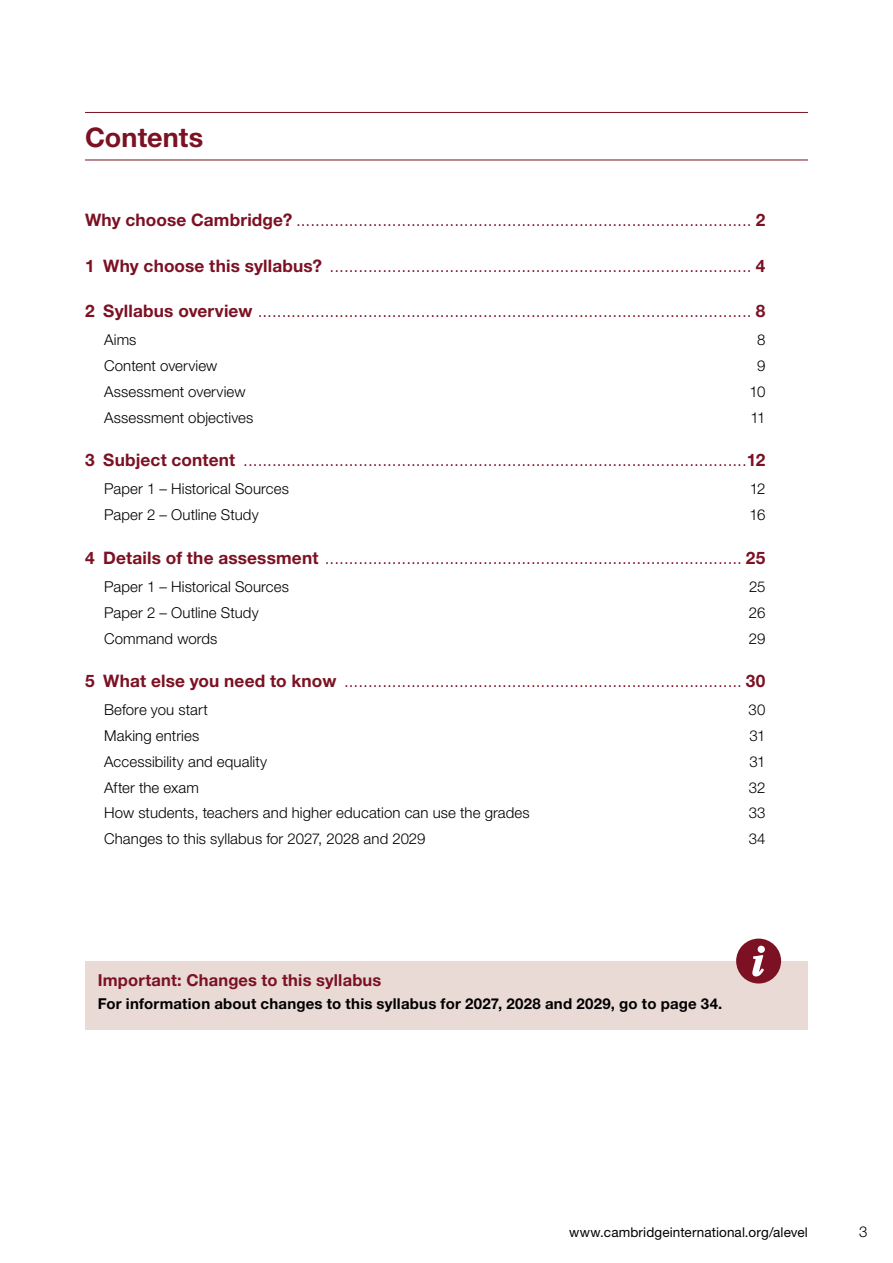
<style>
.page{position:relative;width:893px;height:1263px;background:#fff}
.page>*{position:absolute;margin:0;border:0;box-sizing:border-box;transform-origin:0 0}
.H1_Section_header{font:700 27px "Helvetica Neue LTW1 G";color:#7c1123}
.t1{font:300 17.25px "Helvetica Neue LTW1 G";color:#7c1123}
.Icon_box_heading{font:700 16.5px "Helvetica Neue LTW1 G";letter-spacing:.01em;color:#7c1123}
.t2{font:300 15px "Helvetica Neue LTW1 G";letter-spacing:.005em;color:#000}
.Body_text_bold{font:700 15px "Helvetica Neue LTW1 G";letter-spacing:.015em;color:#000}
.t3{font:13.5px "Helvetica Neue LTW1 G";letter-spacing:.01em;color:#000}
.s1{font-weight:700}
</style>
<div class="page">
<div style="left:85px;top:961px;width:723px;height:68px;background:#e9dad6"></div>
<svg style="left:736px;top:938px;width:45px;height:45px"></svg>
<hr style="left:85px;top:112px;width:723px;height:1px;background:#7c1123">
<hr style="left:85px;top:160px;width:723px;height:1px;background:#7c1123">
<h1 class="H1_Section_header" style="left:85px;top:121px;width:120px">Contents</h1>
<p class="t1" style="left:85px;top:210px;width:682px"><span class="s1">Why choose Cambridge?</span> ............................................................................................... <span class="s1">2</span></p>
<p class="t1" style="left:85px;top:255px;width:682px"><span class="s1">1 Why choose this syllabus?</span> ........................................................................................ <span class="s1">4</span></p>
<p class="t1" style="left:85px;top:301px;width:682px"><span class="s1">2 Syllabus overview</span> ....................................................................................................... <span class="s1">8</span></p>
<p class="t2" style="left:104px;top:331px;width:34px">Aims</p>
<p class="t2" style="left:757px;top:331px;width:10px">8</p>
<p class="t2" style="left:104px;top:357px;width:115px">Content overview</p>
<p class="t2" style="left:757px;top:357px;width:10px">9</p>
<p class="t2" style="left:104px;top:383px;width:143px">Assessment overview</p>
<p class="t2" style="left:750px;top:383px;width:17px">10</p>
<p class="t2" style="left:104px;top:409px;width:151px">Assessment objectives</p>
<p class="t2" style="left:750px;top:409px;width:17px">11</p>
<p class="t1" style="left:85px;top:450px;width:682px"><span class="s1">3 Subject content</span> .........................................................................................................<span class="s1">12</span></p>
<p class="t2" style="left:104px;top:480px;width:186px">Paper 1 – Historical Sources</p>
<p class="t2" style="left:750px;top:480px;width:17px">12</p>
<p class="t2" style="left:104px;top:506px;width:156px">Paper 2 – Outline Study</p>
<p class="t2" style="left:750px;top:506px;width:17px">16</p>
<p class="t1" style="left:85px;top:547px;width:682px"><span class="s1">4 Details of the assessment</span> ....................................................................................... <span class="s1">25</span></p>
<p class="t2" style="left:104px;top:577px;width:186px">Paper 1 – Historical Sources</p>
<p class="t2" style="left:749px;top:577px;width:18px">25</p>
<p class="t2" style="left:104px;top:603px;width:156px">Paper 2 – Outline Study</p>
<p class="t2" style="left:749px;top:603px;width:18px">26</p>
<p class="t2" style="left:104px;top:629px;width:115px">Command words</p>
<p class="t2" style="left:749px;top:629px;width:18px">29</p>
<p class="t1" style="left:85px;top:670px;width:682px"><span class="s1">5 What else you need to know</span> ................................................................................... <span class="s1">30</span></p>
<p class="t2" style="left:104px;top:700px;width:105px">Before you start</p>
<p class="t2" style="left:749px;top:700px;width:18px">30</p>
<p class="t2" style="left:104px;top:726px;width:97px">Making entries</p>
<p class="t2" style="left:749px;top:726px;width:18px">31</p>
<p class="t2" style="left:104px;top:752px;width:164px">Accessibility and equality</p>
<p class="t2" style="left:749px;top:752px;width:18px">31</p>
<p class="t2" style="left:104px;top:778px;width:96px">After the exam</p>
<p class="t2" style="left:749px;top:778px;width:18px">32</p>
<p class="t2" style="left:104px;top:804px;width:427px">How students, teachers and higher education can use the grades</p>
<p class="t2" style="left:749px;top:804px;width:18px">33</p>
<p class="t2" style="left:104px;top:830px;width:323px">Changes to this syllabus for 2027, 2028 and 2029</p>
<p class="t2" style="left:749px;top:830px;width:18px">34</p>
<p class="Icon_box_heading" style="left:98px;top:969px;width:285px">Important: Changes to this syllabus</p>
<p class="Body_text_bold" style="left:98px;top:995px;width:626px">For information about changes to this syllabus for 2027, 2028 and 2029, go to page 34.</p>
<p class="t3" style="left:569px;top:1224px;width:240px">www.cambridgeinternational.org/alevel</p>
<p class="t2" style="left:859px;top:1223px;width:10px">3</p>
</div>
